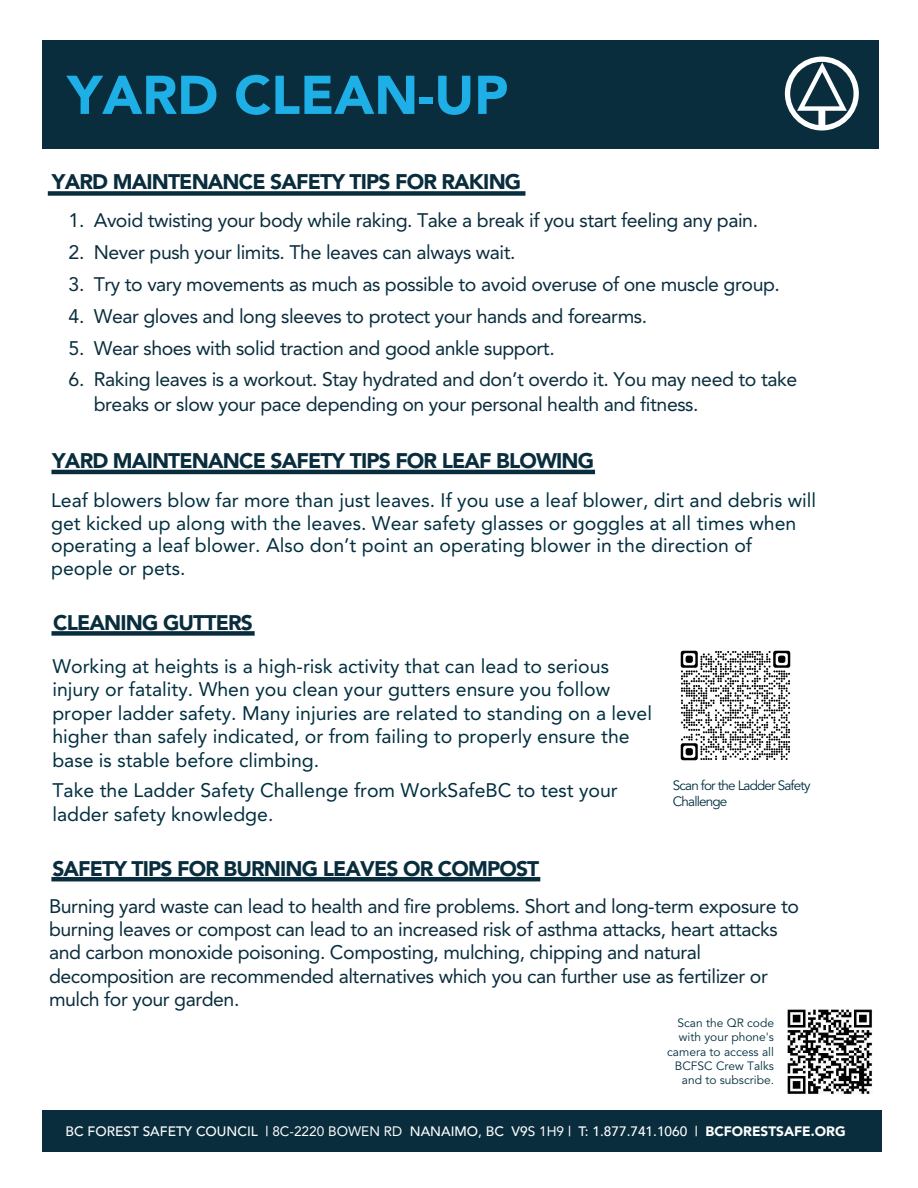
<style>
.page{position:relative;width:918px;height:1188px;background:#fff}
.page>*{position:absolute;margin:0;border:0;box-sizing:border-box;transform-origin:0 0}
.t1{font:900 54px "Avenir LT Std";color:#1dafe5}
.t2{font:900 21px "Avenir LT Std";letter-spacing:-.04em;color:#092d3d}
.t3{font:19.5px/23.4px "Avenir LT Std";letter-spacing:-.025em;color:#092d3d}
.t4{font:19.5px/23.4px "Avenir LT Std";color:#002f3f}
.t5{font:500 13.65px "Avenir";color:#fff}
.t6{font:13.5px/16.2px "Avenir LT Std";letter-spacing:-.06em;color:#002f3f}
.t7{font:12px/14.4px "Avenir LT Std";color:#002f3f;text-align:right}
.s1{font-family:"Avenir LT Std";font-weight:400}
.s2{font-weight:900}
</style>
<div class="page">
<div style="left:42px;top:1110px;width:840px;height:42px;background:#092d3d"></div>
<div style="left:42px;top:40px;width:837px;height:108px;background:#092d3d"></div>
<svg style="left:785px;top:57px;width:74px;height:74px"></svg>
<hr style="left:48px;top:192px;width:477px;height:3px;background:#092d3d">
<img style="left:787px;top:1009px;width:86px;height:86px">
<hr style="left:51px;top:470px;width:544px;height:4px;background:#092d3d">
<hr style="left:51px;top:632px;width:204px;height:3px;background:#092d3d">
<img style="left:680px;top:650px;width:111px;height:111px">
<hr style="left:51px;top:878px;width:489px;height:3px;background:#092d3d">
<h1 class="t1" style="left:67px;top:62px;width:443px">YARD CLEAN-UP</h1>
<p class="t2" style="left:52px;top:169px;width:471px">YARD MAINTENANCE SAFETY TIPS FOR RAKING</p>
<p class="t3" style="left:69px;top:209px;width:691px">1. Avoid twisting your body while raking. Take a break if you start feeling any pain.</p>
<p class="t3" style="left:69px;top:241px;width:448px">2. Never push your limits. The leaves can always wait.</p>
<p class="t3" style="left:69px;top:272px;width:713px">3. Try to vary movements as much as possible to avoid overuse of one muscle group.</p>
<p class="t3" style="left:69px;top:304px;width:580px">4. Wear gloves and long sleeves to protect your hands and forearms.</p>
<p class="t3" style="left:69px;top:336px;width:488px">5. Wear shoes with solid traction and good ankle support.</p>
<p class="t3" style="left:94px;top:367px;width:705px;line-height:24.5px;text-indent:-25px">6. Raking leaves is a workout. Stay hydrated and don’t overdo it. You may need to take breaks or slow your pace depending on your personal health and fitness.</p>
<p class="t2" style="left:52px;top:448px;width:544px">YARD MAINTENANCE SAFETY TIPS FOR LEAF BLOWING</p>
<p class="t4" style="left:51px;top:489px;width:767px;line-height:23px">Leaf blowers blow far more than just leaves. If you use a leaf blower, dirt and debris will get kicked up along with the leaves. Wear safety glasses or goggles at all times when operating a leaf blower. Also don’t point an operating blower in the direction of people or pets.</p>
<p class="t2" style="left:53px;top:610px;width:201px">CLEANING GUTTERS</p>
<p class="t4" style="left:52px;top:655px;width:601px">Working at heights is a high-risk activity that can lead to serious injury or fatality. When you clean your gutters ensure you follow proper ladder safety. Many injuries are related to standing on a level higher than safely indicated, or from failing to properly ensure the base is stable before climbing.</p>
<p class="t4" style="left:52px;top:779px;width:567px">Take the Ladder Safety Challenge from WorkSafeBC to test your ladder safety knowledge.</p>
<p class="t2" style="left:52px;top:856px;width:489px">SAFETY TIPS FOR BURNING LEAVES OR COMPOST</p>
<p class="t6" style="left:673px;top:778px;width:139px">Scan for the Ladder Safety<br>Challenge</p>
<p class="t3" style="left:49px;top:894px;width:751px">Burning yard waste can lead to health and fire problems. Short and long-term exposure to burning leaves or compost can lead to an increased risk of asthma attacks, heart attacks and carbon monoxide poisoning. Composting, mulching, chipping and natural decomposition are recommended alternatives which you can further use as fertilizer or mulch for your garden.</p>
<p class="t7" style="left:667px;top:1016px;width:108px">Scan the QR code with your phone's camera to access all<br>BCFSC Crew Talks and to subscribe.</p>
<p class="t5" style="left:66px;top:1119px;width:782px">BC FOREST SAFETY COUNCIL | <span class="s1">8C-2220 BOWEN RD</span> NANAIMO, BC V9<span class="s1">S 1H9</span> | T: 1.877.741.1060 | <span class="s2">BCFORESTSAFE.ORG</span></p>
</div>
